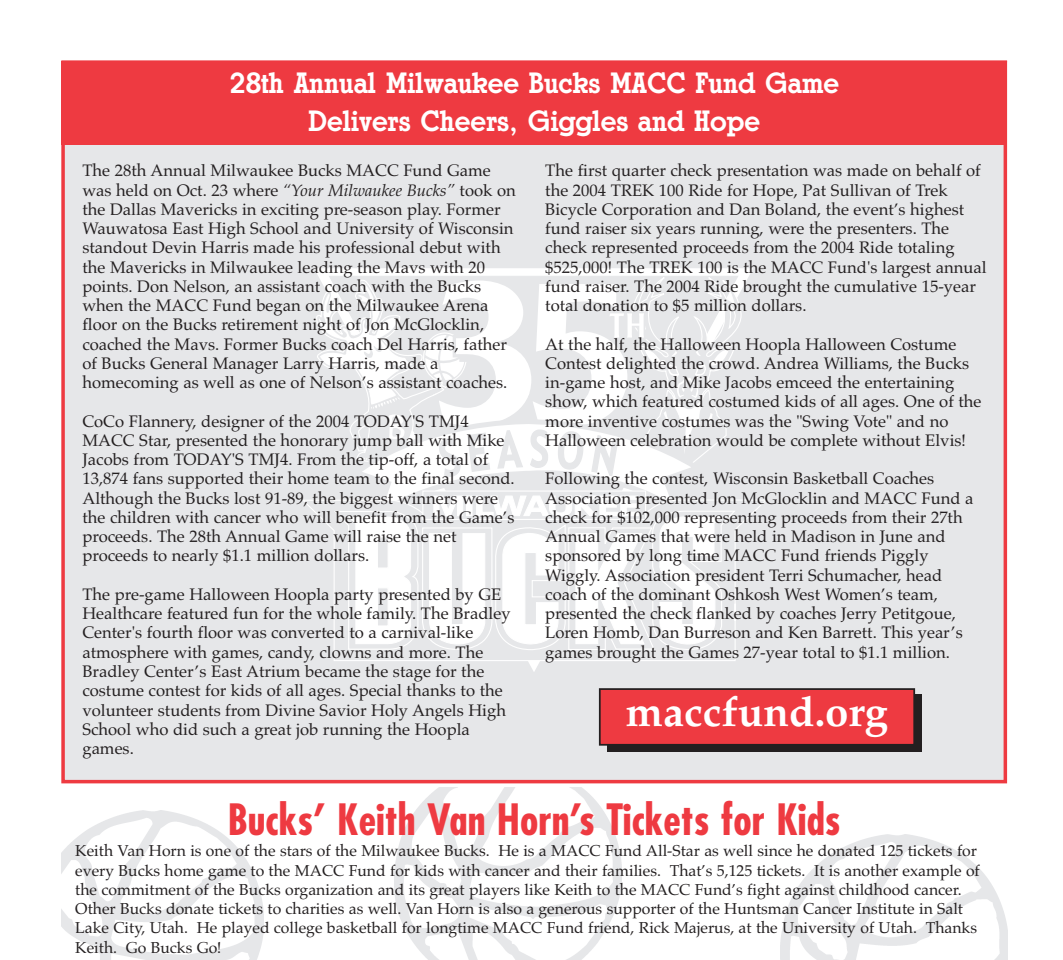
<style>
.page{position:relative;width:1063px;height:960px;background:#fff}
.page>*{position:absolute;margin:0;border:0;box-sizing:border-box;transform-origin:0 0}
.t1{font:700 condensed 42px "Futura Std";color:#ee3a41}
.t2{font:700 42px "Palatino";color:#fff}
.t3{font:29.75px/38.5px "Cg Stratford Bd";color:#fff;text-align:center}
.t4{font:16.62px/19.2px "Palatino";color:#231f20}
.t5{font:15.75px/19.2px "Palatino";color:#231f20}
.s1{font-style:italic}
</style>
<div class="page">
<div style="left:63px;top:63px;width:942px;height:719px;background:#e6e7e9"></div>
<svg style="left:316px;top:268px;width:425px;height:403px"></svg>
<hr style="left:61px;top:60px;width:945px;height:2px;background:#ee3a41">
<div style="left:61px;top:61px;width:945px;height:83px;background:#ee3a41"></div>
<img style="left:61px;top:811px;width:202px;height:149px">
<img style="left:394px;top:788px;width:227px;height:171px">
<img style="left:780px;top:834px;width:226px;height:125px">
<div style="left:606px;top:694px;width:314px;height:58px;background:#231f20"></div>
<div style="left:599px;top:689px;width:314px;height:56px;background:#ee3a41"></div>
<div style="left:598px;top:688px;width:316px;height:58px;border:2px solid #231f20"></div>
<h2 class="t3" style="left:229px;top:63px;width:611px">28th Annual Milwaukee Bucks MACC Fund Game<br>Delivers Cheers, Giggles and Hope</h2>
<p class="t4" style="left:82px;top:161px;width:435px">The 28th Annual Milwaukee Bucks MACC Fund Game was held on Oct. 23 where <span class="s1">“Your Milwaukee Bucks”</span> took on the Dallas Mavericks in exciting pre-season play. Former Wauwatosa East High School and University of Wisconsin standout Devin Harris made his professional debut with the Mavericks in Milwaukee leading the Mavs with 20 points. Don Nelson, an assistant coach with the Bucks when the MACC Fund began on the Milwaukee Arena floor on the Bucks retirement night of Jon McGlocklin, coached the Mavs. Former Bucks coach Del Harris, father of Bucks General Manager Larry Harris, made a homecoming as well as one of Nelson’s assistant coaches.</p>
<p class="t4" style="left:82px;top:411px;width:434px">CoCo Flannery, designer of the 2004 TODAY'S TMJ4<br>MACC Star, presented the honorary jump ball with Mike Jacobs from TODAY'S TMJ4. From the tip-off, a total of 13,874 fans supported their home team to the final second.<br>Although the Bucks lost 91-89, the biggest winners were the children with cancer who will benefit from the Game’s proceeds. The 28th Annual Game will raise the net proceeds to nearly $1.1 million dollars.</p>
<p class="t4" style="left:82px;top:585px;width:429px">The pre-game Halloween Hoopla party presented by GE Healthcare featured fun for the whole family. The Bradley Center's fourth floor was converted to a carnival-like atmosphere with games, candy, clowns and more. The Bradley Center’s East Atrium became the stage for the costume contest for kids of all ages. Special thanks to the volunteer students from Divine Savior Holy Angels High School who did such a great job running the Hoopla games.</p>
<p class="t4" style="left:545px;top:161px;width:443px">The first quarter check presentation was made on behalf of the 2004 TREK 100 Ride for Hope, Pat Sullivan of Trek Bicycle Corporation and Dan Boland, the event’s highest fund raiser six years running, were the presenters. The check represented proceeds from the 2004 Ride totaling $525,000! The TREK 100 is the MACC Fund's largest annual fund raiser. The 2004 Ride brought the cumulative 15-year total donation to $5 million dollars.</p>
<p class="t4" style="left:545px;top:334px;width:437px">At the half, the Halloween Hoopla Halloween Costume Contest delighted the crowd. Andrea Williams, the Bucks in-game host, and Mike Jacobs emceed the entertaining show, which featured costumed kids of all ages. One of the more inventive costumes was the "Swing Vote" and no Halloween celebration would be complete without Elvis!</p>
<p class="t4" style="left:545px;top:469px;width:429px">Following the contest, Wisconsin Basketball Coaches Association presented Jon McGlocklin and MACC Fund a check for $102,000 representing proceeds from their 27th Annual Games that were held in Madison in June and sponsored by long time MACC Fund friends Piggly Wiggly. Association president Terri Schumacher, head coach of the dominant Oshkosh West Women’s team, presented the check flanked by coaches Jerry Petitgoue, Loren Homb, Dan Burreson and Ken Barrett. This year’s games brought the Games 27-year total to $1.1 million.</p>
<h1 class="t2" style="left:625px;top:696px;width:264px">maccfund.org</h1>
<h1 class="t1" style="left:228px;top:801px;width:614px">Bucks’ Keith Van Horn’s Tickets for Kids</h1>
<p class="t5" style="left:75px;top:841px;width:905px">Keith Van Horn is one of the stars of the Milwaukee Bucks. He is a MACC Fund All-Star as well since he donated 125 tickets for every Bucks home game to the MACC Fund for kids with cancer and their families. That’s 5,125 tickets. It is another example of the commitment of the Bucks organization and its great players like Keith to the MACC Fund’s fight against childhood cancer.<br>Other Bucks donate tickets to charities as well. Van Horn is also a generous supporter of the Huntsman Cancer Institute in Salt Lake City, Utah. He played college basketball for longtime MACC Fund friend, Rick Majerus, at the University of Utah. Thanks Keith. Go Bucks Go!</p>
</div>
